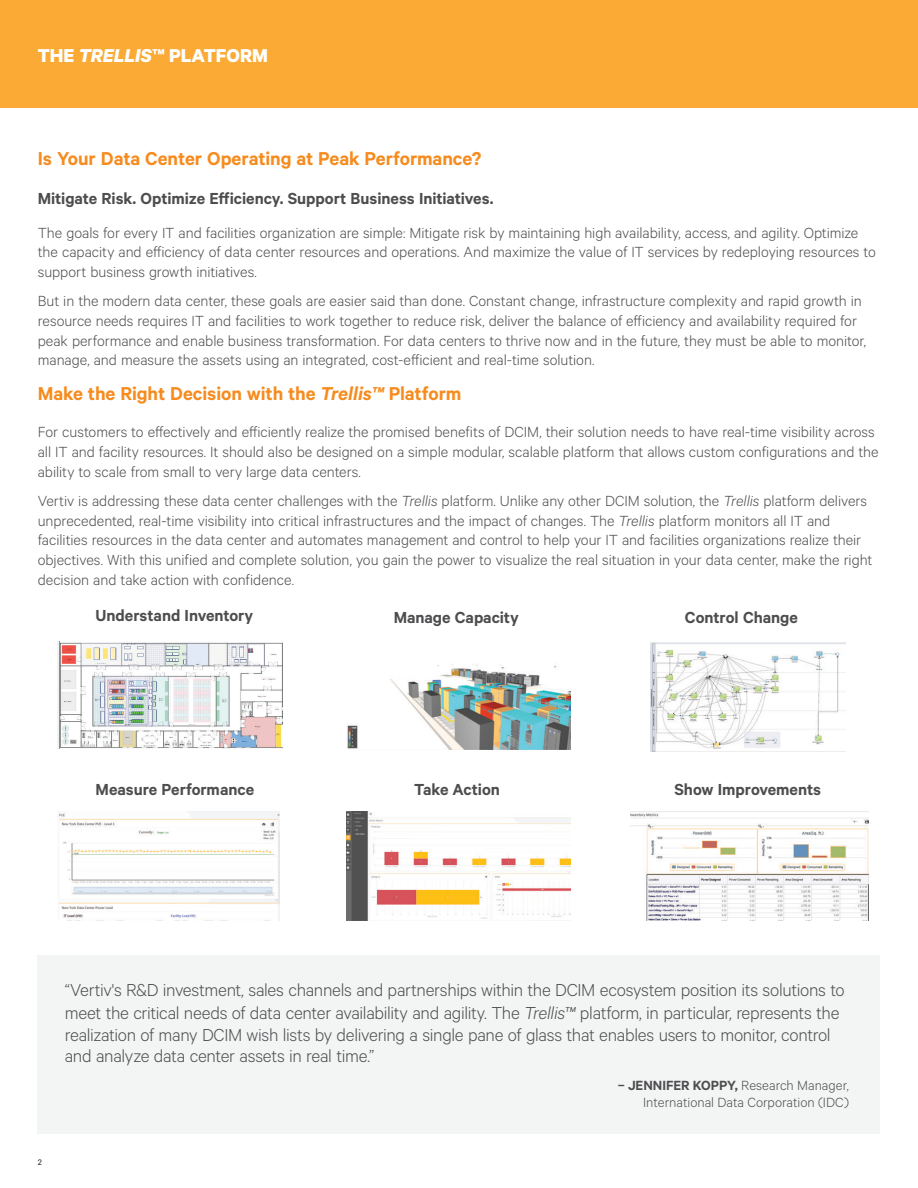
<style>
.page{position:relative;width:918px;height:1188px;background:#fff}
.page>*{position:absolute;margin:0;border:0;box-sizing:border-box;transform-origin:0 0}
.t1{font:600 21px "Calibre";letter-spacing:-.005em;color:#f68b1e}
.t2{font:700 21px "Calibre";color:#fff}
.t3{font:300 19.5px/22px "Calibre";letter-spacing:-.015em;color:#4d4d4f}
.t4{font:600 18px "Calibre";color:#4d4d4f}
.t5{font:300 16.5px/19.8px "Calibre";letter-spacing:-.005em;color:#4d4d4f}
.t6{font:300 15px/16.5px "Calibre";color:#4d4d4f;text-align:right}
.t7{font:9px "Calibre";color:#231f20}
.s1{font-style:italic}
.s2{font-weight:600}
</style>
<div class="page">
<div style="left:38px;top:956px;width:842px;height:178px;background:#f3f4f4"></div>
<div style="left:0;top:0;width:918px;height:108px;background:#fbab35"></div>
<img style="left:57px;top:641px;width:225px;height:108px">
<img style="left:347px;top:664px;width:223px;height:86px">
<img style="left:651px;top:642px;width:194px;height:109px">
<img style="left:57px;top:811px;width:223px;height:110px">
<img style="left:346px;top:811px;width:224px;height:110px">
<img style="left:631px;top:811px;width:237px;height:110px">
<p class="t2" style="left:38px;top:43px;width:232px">THE <span class="s1">TRELLIS</span>™ PLATFORM</p>
<p class="t1" style="left:38px;top:146px;width:445px">Is Your Data Center Operating at Peak Performance?</p>
<p class="t4" style="left:38px;top:188px;width:457px">Mitigate Risk. Optimize Efficiency. Support Business Initiatives.</p>
<p class="t5" style="left:38px;top:222px;width:840px">The goals for every IT and facilities organization are simple: Mitigate risk by maintaining high availability, access, and agility. Optimize the capacity and efficiency of data center resources and operations. And maximize the value of IT services by redeploying resources to support business growth initiatives.</p>
<p class="t5" style="left:38px;top:290px;width:830px">But in the modern data center, these goals are easier said than done. Constant change, infrastructure complexity and rapid growth in resource needs requires IT and facilities to work together to reduce risk, deliver the balance of efficiency and availability required for peak performance and enable business transformation. For data centers to thrive now and in the future, they must be able to monitor, manage, and measure the assets using an integrated, cost-efficient and real-time solution.</p>
<p class="t1" style="left:38px;top:381px;width:425px">Make the Right Decision with the <span class="s1">Trellis™</span> Platform</p>
<p class="t5" style="left:38px;top:422px;width:842px">For customers to effectively and efficiently realize the promised benefits of DCIM, their solution needs to have real-time visibility across all IT and facility resources. It should also be designed on a simple modular, scalable platform that allows custom configurations and the ability to scale from small to very large data centers.</p>
<p class="t5" style="left:38px;top:490px;width:836px">Vertiv is addressing these data center challenges with the <span class="s1">Trellis</span> platform. Unlike any other DCIM solution, the <span class="s1">Trellis</span> platform delivers unprecedented, real-time visibility into critical infrastructures and the impact of changes. The <span class="s1">Trellis</span> platform monitors all IT and facilities resources in the data center and automates management and control to help your IT and facilities organizations realize their objectives. With this unified and complete solution, you gain the power to visualize the real situation in your data center, make the right decision and take action with confidence.</p>
<p class="t4" style="left:96px;top:605px;width:159px">Understand Inventory</p>
<p class="t4" style="left:394px;top:607px;width:127px">Manage Capacity</p>
<p class="t4" style="left:685px;top:607px;width:115px">Control Change</p>
<p class="t4" style="left:96px;top:779px;width:160px">Measure Performance</p>
<p class="t4" style="left:414px;top:779px;width:87px">Take Action</p>
<p class="t4" style="left:674px;top:779px;width:148px">Show Improvements</p>
<p class="t7" style="left:38px;top:1157px;width:6px">2</p>
<p class="t3" style="left:65px;top:978px;width:781px">“Vertiv's R&amp;D investment, sales channels and partnerships within the DCIM ecosystem position its solutions to meet the critical needs of data center availability and agility. The <span class="s1">Trellis™</span> platform, in particular, represents the realization of many DCIM wish lists by delivering a single pane of glass that enables users to monitor, control and analyze data center assets in real time.”</p>
<p class="t6" style="left:618px;top:1077px;width:233px"><span class="s2">– JENNIFER KOPPY,</span> Research Manager,<br>International Data Corporation (IDC)</p>
</div>
